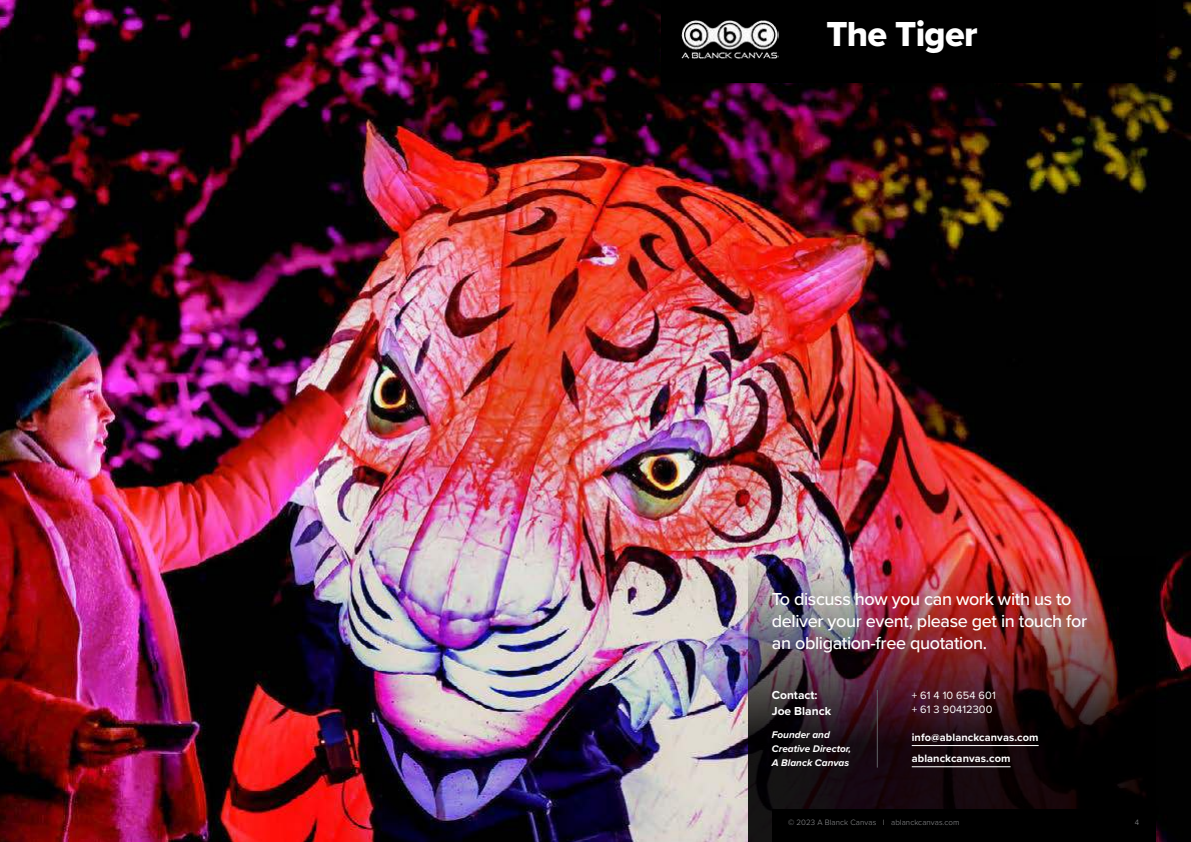
<style>
.page{position:relative;width:1191px;height:842px;background:#fff}
.page>*{position:absolute;margin:0;border:0;box-sizing:border-box;transform-origin:0 0}
.t1{font:36px "Proxima Nova Extrabld";letter-spacing:-.02em;color:#fff}
.t2{font:500 18px/22px "Proxima Nova";letter-spacing:-.02em;color:#fff}
.t3{font:700 12px/16px "Proxima Nova";color:#fff}
.t4{font:700 11px/21.2px "Proxima Nova";letter-spacing:.01em;color:#fff}
.t5{font:11px/14px "Proxima Nova";letter-spacing:.01em;color:#fff}
.t6{font:italic 700 10px/14px "Proxima Nova";color:#fff}
.t7{font:300 8px "Proxima Nova";letter-spacing:.01em;color:#939597}
</style>
<div class="page">
<img style="left:0;top:0;width:1191px;height:842px">
<img style="left:748px;top:556px;width:407px;height:286px">
<hr style="left:876px;top:690px;width:1px;height:78px;background:#626366">
<hr style="left:911px;top:745px;width:127px;height:1px;background:#fff">
<hr style="left:911px;top:766px;width:99px;height:1px;background:#fff">
<div style="left:772px;top:809px;width:383px;height:33px;background:#000"></div>
<div style="left:661px;top:0;width:494px;height:82px;background:#000"></div>
<img style="left:681px;top:20px;width:97px;height:39px">
<h1 class="t1" style="left:826px;top:19px;width:153px">The Tiger</h1>
<p class="t2" style="left:772px;top:589px;width:317px">To discuss how you can work with us to deliver your event, please get in touch for an obligation-free quotation.</p>
<p class="t3" style="left:772px;top:688px;width:61px">Contact:<br>Joe Blanck</p>
<p class="t6" style="left:772px;top:727px;width:81px">Founder and<br>Creative Director,<br>A Blanck Canvas</p>
<p class="t5" style="left:911px;top:688px;width:86px">+ 61 4 10 654 601 + 61 3 90412300</p>
<p class="t4" style="left:911px;top:727px;width:128px">info@ablanckcanvas.com ablanckcanvas.com</p>
<p class="t7" style="left:788px;top:819px;width:173px">© 2023 A Blanck Canvas I ablanckcanvas.com</p>
<p class="t7" style="left:1134px;top:819px;width:6px">4</p>
</div>
